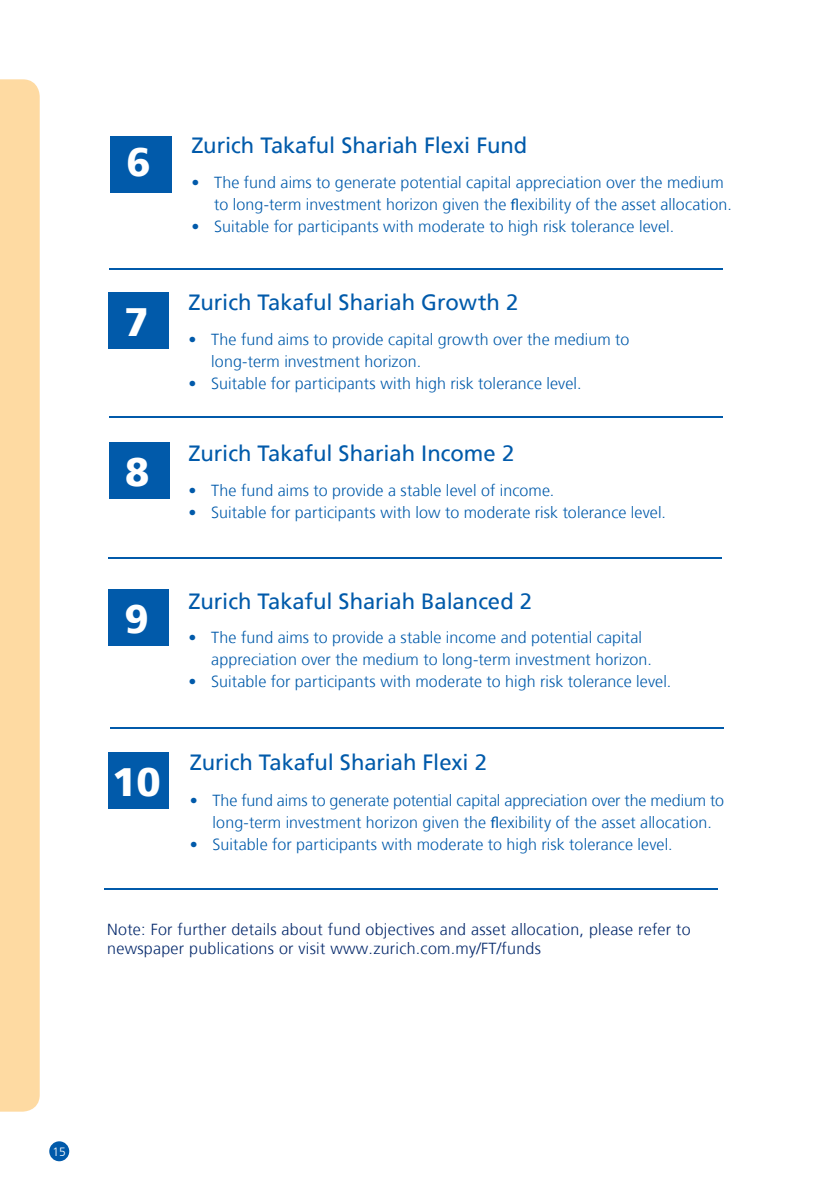
<style>
.page{position:relative;width:840px;height:1191px;background:#fff}
.page>*{position:absolute;margin:0;border:0;box-sizing:border-box;transform-origin:0 0}
.t1{font:900 39.6px "Frutiger";color:#fff}
.t2{font:22px "Frutiger";letter-spacing:-.005em;color:#015aaa}
.t3{font:300 16px/22px "Frutiger";letter-spacing:.005em;color:#015aaa}
.t4{font:300 16px/19.2px "Frutiger";letter-spacing:.015em;color:#04286b}
.t5{font:300 12px "Frutiger";color:#fff}
.s1{font-family:"Myriad Pro";font-weight:400}
</style>
<div class="page">
<div style="left:49px;top:1141px;width:20px;height:20px;background:#015aaa;border-radius:50%"></div>
<div style="left:0;top:79px;width:40px;height:1032px;background:#fedaa2"></div>
<div style="left:110px;top:136px;width:61px;height:56px;background:#015aaa"></div>
<div style="left:109px;top:292px;width:60px;height:56px;background:#015aaa"></div>
<div style="left:110px;top:443px;width:60px;height:56px;background:#015aaa"></div>
<div style="left:109px;top:589px;width:60px;height:57px;background:#015aaa"></div>
<div style="left:109px;top:752px;width:60px;height:57px;background:#015aaa"></div>
<hr style="left:109px;top:268px;width:613px;height:1px;background:#015aaa">
<hr style="left:109px;top:416px;width:613px;height:2px;background:#015aaa">
<hr style="left:108px;top:557px;width:613px;height:2px;background:#015aaa">
<hr style="left:110px;top:727px;width:613px;height:2px;background:#015aaa">
<hr style="left:104px;top:888px;width:613px;height:2px;background:#015aaa">
<h1 class="t1" style="left:126px;top:138px;width:26px">6</h1>
<h1 class="t1" style="left:124px;top:298px;width:26px">7</h1>
<h1 class="t1" style="left:125px;top:448px;width:26px">8</h1>
<h1 class="t1" style="left:124px;top:595px;width:26px">9</h1>
<h1 class="t1" style="left:112px;top:758px;width:50px">10</h1>
<h2 class="t2" style="left:191px;top:133px;width:337px">Zurich Takaful Shariah Flexi Fund</h2>
<p class="t3" style="left:214px;top:172px;width:519px;text-indent:-23px">• The fund aims to generate potential capital appreciation over the medium to long-term investment horizon given the <span class="s1">fl</span>exibility of the asset allocation.</p>
<p class="t3" style="left:191px;top:216px;width:484px">• Suitable for participants with moderate to high risk tolerance level.</p>
<h2 class="t2" style="left:188px;top:290px;width:331px">Zurich Takaful Shariah Growth 2</h2>
<p class="t3" style="left:211px;top:328px;width:419px;text-indent:-23px">• The fund aims to provide capital growth over the medium to long-term investment horizon.</p>
<p class="t3" style="left:188px;top:372px;width:394px">• Suitable for participants with high risk tolerance level.</p>
<h2 class="t2" style="left:188px;top:440px;width:327px">Zurich Takaful Shariah Income 2</h2>
<p class="t3" style="left:188px;top:479px;width:367px">• The fund aims to provide a stable level of income.</p>
<p class="t3" style="left:188px;top:501px;width:478px">• Suitable for participants with low to moderate risk tolerance level.</p>
<h2 class="t2" style="left:188px;top:588px;width:345px">Zurich Takaful Shariah Balanced 2</h2>
<p class="t3" style="left:211px;top:626px;width:442px;text-indent:-23px">• The fund aims to provide a stable income and potential capital appreciation over the medium to long-term investment horizon.</p>
<p class="t3" style="left:188px;top:670px;width:484px">• Suitable for participants with moderate to high risk tolerance level.</p>
<h2 class="t2" style="left:190px;top:749px;width:298px">Zurich Takaful Shariah Flexi 2</h2>
<p class="t3" style="left:212px;top:790px;width:512px;text-indent:-23px">• The fund aims to generate potential capital appreciation over the medium to long-term investment horizon given the <span class="s1">fl</span>exibility of the asset allocation.</p>
<p class="t3" style="left:190px;top:834px;width:484px">• Suitable for participants with moderate to high risk tolerance level.</p>
<p class="t4" style="left:107px;top:920px;width:584px">Note: For further details about fund objectives and asset allocation, please refer to newspaper publications or visit www.zurich.com.my/FT/funds</p>
<p class="t5" style="left:52px;top:1144px;width:15px">15</p>
</div>
